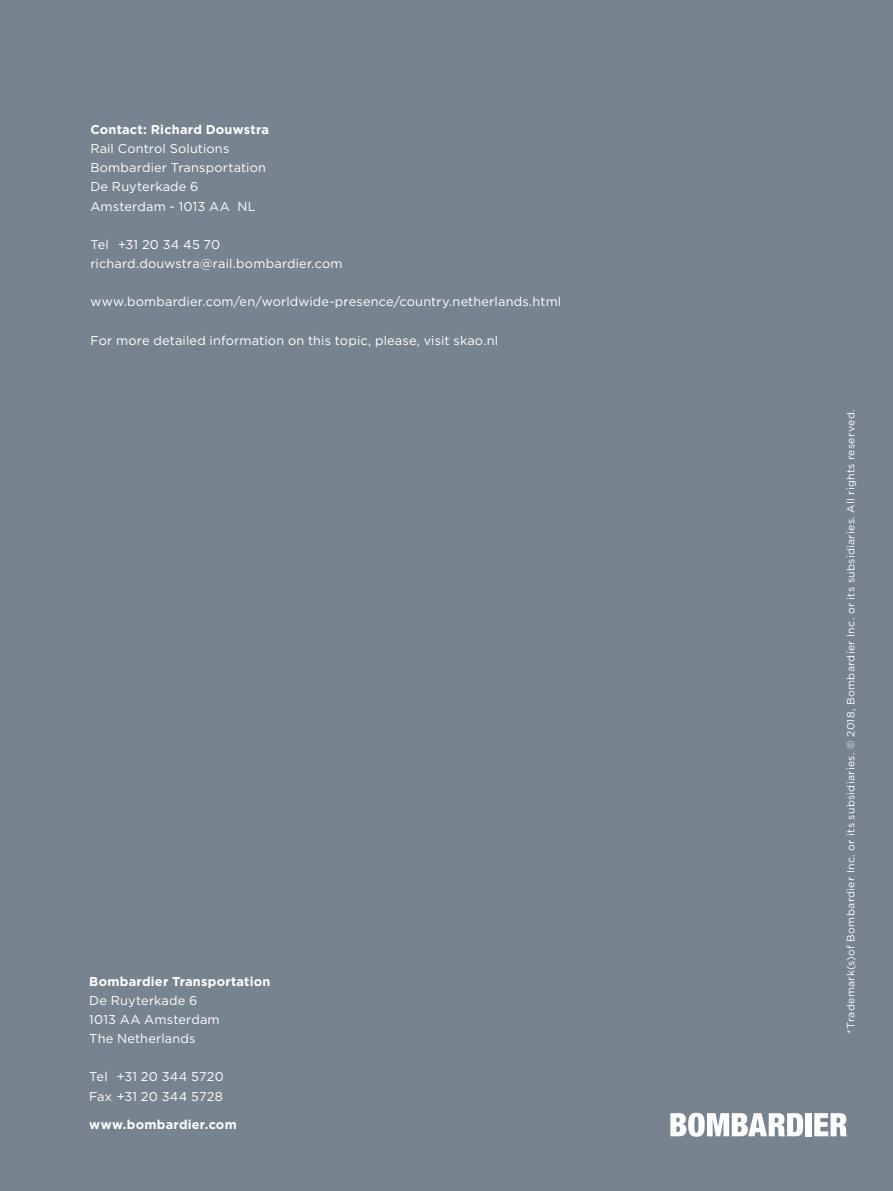
<style>
.page{position:relative;width:893px;height:1191px;background:#77848f}
.page>*{position:absolute;margin:0;border:0;box-sizing:border-box;transform-origin:0 0}
.t1{font:12.75px/19.2px "Gotham";letter-spacing:.015em;color:#fff}
.t2{font:700 12.75px "Gotham";letter-spacing:.02em;color:#fff}
.t3{font:10.5px "Gotham";letter-spacing:.03em;color:#fff}
</style>
<div class="page">
<svg style="left:670px;top:1112px;width:133px;height:24px"></svg>
<div style="left:806px;top:1113px;width:6px;height:23px;background:#fff"></div>
<svg style="left:814px;top:1113px;width:33px;height:23px"></svg>
<p class="t2" style="left:90px;top:121px;width:180px">Contact: Richard Douwstra</p>
<p class="t1" style="left:90px;top:139px;width:177px">Rail Control Solutions<br>Bombardier Transportation<br>De Ruyterkade 6<br>Amsterdam - 1013 AA NL</p>
<p class="t1" style="left:90px;top:234px;width:254px">Tel +31 20 34 45 70 richard.douwstra@rail.bombardier.com</p>
<p class="t1" style="left:90px;top:292px;width:472px">www.bombardier.com/en/worldwide-presence/country.netherlands.html</p>
<p class="t1" style="left:90px;top:330px;width:409px">For more detailed information on this topic, please, visit skao.nl</p>
<p class="t2" style="left:89px;top:972px;width:183px">Bombardier Transportation</p>
<p class="t1" style="left:89px;top:990px;width:132px">De Ruyterkade 6<br>1013 AA Amsterdam<br>The Netherlands</p>
<p class="t1" style="left:89px;top:1067px;width:136px">Tel +31 20 344 5720<br>Fax +31 20 344 5728</p>
<p class="t2" style="left:89px;top:1116px;width:149px">www.bombardier.com</p>
<p class="t3" style="left:844px;top:1033px;width:625px;rotate:-90deg">*Trademark(s)of Bombardier Inc. or its subsidiaries. © 2018, Bombardier Inc. or its subsidiaries. All rights reserved.</p>
</div>
